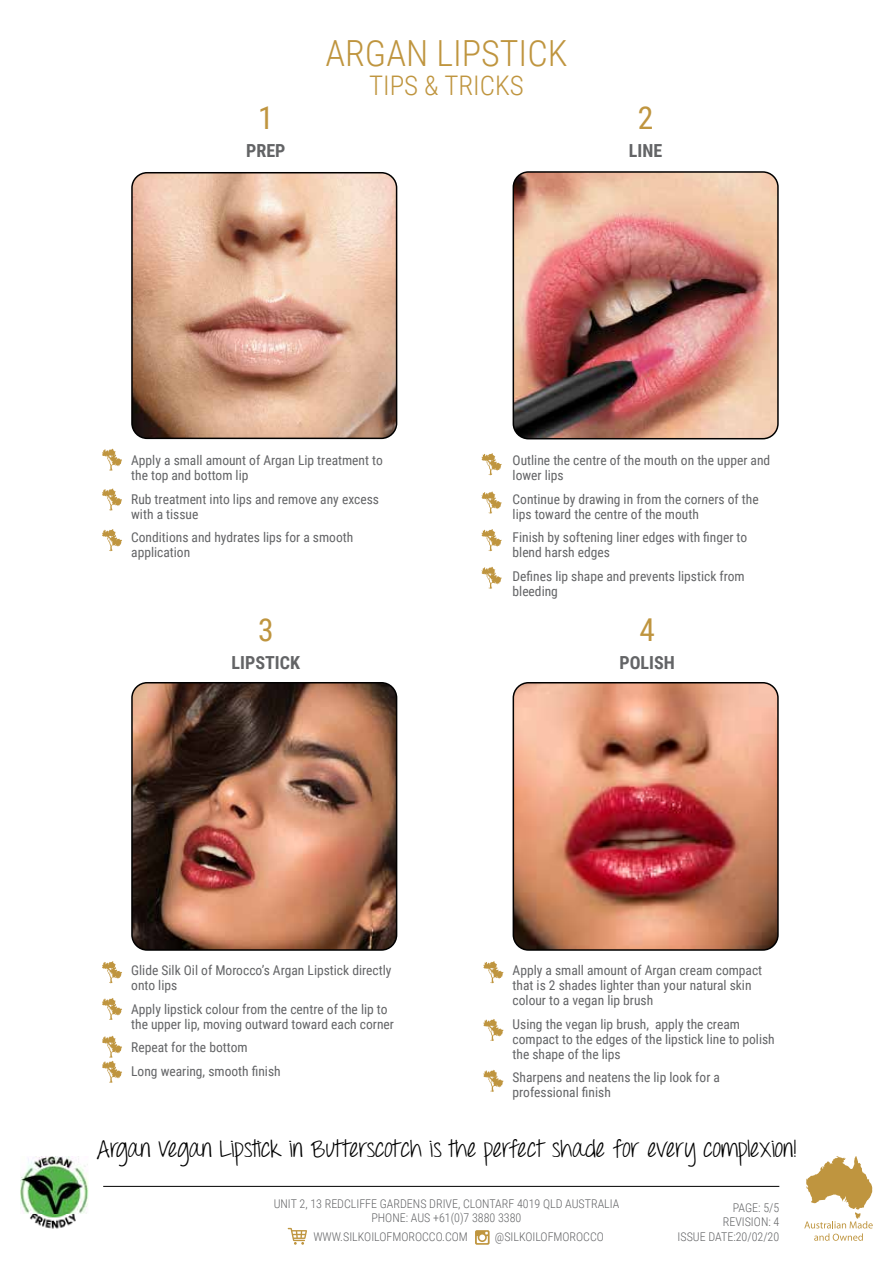
<style>
.page{position:relative;width:893px;height:1263px;background:#fff}
.page>*{position:absolute;margin:0;border:0;box-sizing:border-box;transform-origin:0 0}
.t1{font:300 36px "Roboto Condensed";color:#bf953f}
.t2{font:31.5px "Roboto Condensed";color:#bf953f}
.t3{font:300 27px "Roboto Condensed";color:#bf953f}
.t4{font:24px "Throw My Hands Upinthe Air";color:#000}
.t5{font:700 18px "Roboto Condensed";color:#636466}
.t6{font:13.5px/15px "Roboto Condensed";color:#636466}
.t7{font:300 12px/14.4px "Roboto Condensed";color:#636466;text-align:right}
</style>
<div class="page">
<img style="left:132px;top:173px;width:265px;height:265px">
<div style="left:131px;top:172px;width:266px;height:267px;border:2px solid #000;border-radius:15px"></div>
<img style="left:134px;top:683px;width:263px;height:267px">
<div style="left:131px;top:682px;width:266px;height:269px;border:2px solid #000;border-radius:15px"></div>
<img style="left:513px;top:683px;width:263px;height:267px">
<div style="left:513px;top:682px;width:266px;height:269px;border:2px solid #000;border-radius:15px"></div>
<img style="left:513px;top:172px;width:265px;height:267px">
<div style="left:513px;top:171px;width:266px;height:268px;border:2px solid #000;border-radius:15px"></div>
<svg style="left:102px;top:449px;width:20px;height:22px"></svg>
<svg style="left:482px;top:453px;width:20px;height:22px"></svg>
<svg style="left:482px;top:491px;width:20px;height:23px"></svg>
<svg style="left:482px;top:529px;width:20px;height:22px"></svg>
<svg style="left:482px;top:567px;width:20px;height:22px"></svg>
<svg style="left:102px;top:488px;width:20px;height:23px"></svg>
<svg style="left:102px;top:529px;width:20px;height:22px"></svg>
<svg style="left:102px;top:961px;width:20px;height:22px"></svg>
<svg style="left:483px;top:961px;width:21px;height:22px"></svg>
<svg style="left:102px;top:998px;width:20px;height:22px"></svg>
<svg style="left:483px;top:1019px;width:21px;height:22px"></svg>
<svg style="left:102px;top:1036px;width:20px;height:47px"></svg>
<svg style="left:483px;top:1070px;width:21px;height:22px"></svg>
<svg style="left:804px;top:1156px;width:69px;height:85px"></svg>
<hr style="left:103px;top:1186px;width:676px;height:1px;background:#000">
<svg style="left:475px;top:1230px;width:15px;height:15px"></svg>
<svg style="left:288px;top:1228px;width:19px;height:17px"></svg>
<img style="left:20px;top:1156px;width:68px;height:73px">
<h2 class="t2" style="left:258px;top:96px;width:17px">1</h2>
<h3 class="t5" style="left:246px;top:138px;width:41px">PREP</h3>
<h1 class="t1" style="left:325px;top:28px;width:244px">ARGAN LIPSTICK</h1>
<h3 class="t3" style="left:369px;top:66px;width:156px">TIPS &amp; TRICKS</h3>
<h2 class="t2" style="left:638px;top:96px;width:17px">2</h2>
<h3 class="t5" style="left:629px;top:138px;width:35px">LINE</h3>
<p class="t6" style="left:131px;top:452px;width:253px">Apply a small amount of Argan Lip treatment to the top and bottom lip</p>
<p class="t6" style="left:131px;top:491px;width:249px">Rub treatment into lips and remove any excess with a tissue</p>
<p class="t6" style="left:131px;top:529px;width:224px">Conditions and hydrates lips for a smooth application</p>
<p class="t6" style="left:513px;top:452px;width:259px">Outline the centre of the mouth on the upper and lower lips</p>
<p class="t6" style="left:513px;top:491px;width:248px">Continue by drawing in from the corners of the lips toward the centre of the mouth</p>
<p class="t6" style="left:513px;top:529px;width:236px">Finish by softening liner edges with finger to blend harsh edges</p>
<p class="t6" style="left:513px;top:568px;width:234px">Defines lip shape and prevents lipstick from bleeding</p>
<h2 class="t2" style="left:258px;top:607px;width:17px">3</h2>
<h2 class="t2" style="left:639px;top:607px;width:17px">4</h2>
<h3 class="t5" style="left:232px;top:650px;width:70px">LIPSTICK</h3>
<h3 class="t5" style="left:619px;top:650px;width:57px">POLISH</h3>
<p class="t6" style="left:131px;top:962px;width:262px">Glide Silk Oil of Morocco’s Argan Lipstick directly onto lips</p>
<p class="t6" style="left:131px;top:1001px;width:264px">Apply lipstick colour from the centre of the lip to the upper lip, moving outward toward each corner</p>
<p class="t6" style="left:131px;top:1035px;width:151px;line-height:23.5px">Repeat for the bottom<br>Long wearing, smooth finish</p>
<p class="t6" style="left:513px;top:962px;width:251px">Apply a small amount of Argan cream compact that is 2 shades lighter than your natural skin colour to a vegan lip brush</p>
<p class="t6" style="left:513px;top:1016px;width:264px">Using the vegan lip brush, apply the cream compact to the edges of the lipstick line to polish the shape of the lips</p>
<p class="t6" style="left:513px;top:1069px;width:209px">Sharpens and neatens the lip look for a professional finish</p>
<h3 class="t4" style="left:97px;top:1135px;width:701px">Argan Vegan Lipstick in Butterscotch is the perfect shade for every complexion!</h3>
<p class="t7" style="left:678px;top:1200px;width:103px">PAGE: 5/5<br>REVISION: 4<br>ISSUE DATE:20/02/20</p>
<p class="t7" style="left:274px;top:1196px;width:347px;text-align:center">UNIT 2, 13 REDCLIFFE GARDENS DRIVE, CLONTARF 4019 QLD AUSTRALIA<br>PHONE: AUS +61(0)7 3880 3380</p>
<p class="t7" style="left:313px;top:1229px;width:156px">WWW.SILKOILOFMOROCCO.COM</p>
<p class="t7" style="left:495px;top:1229px;width:110px">@SILKOILOFMOROCCO</p>
</div>
